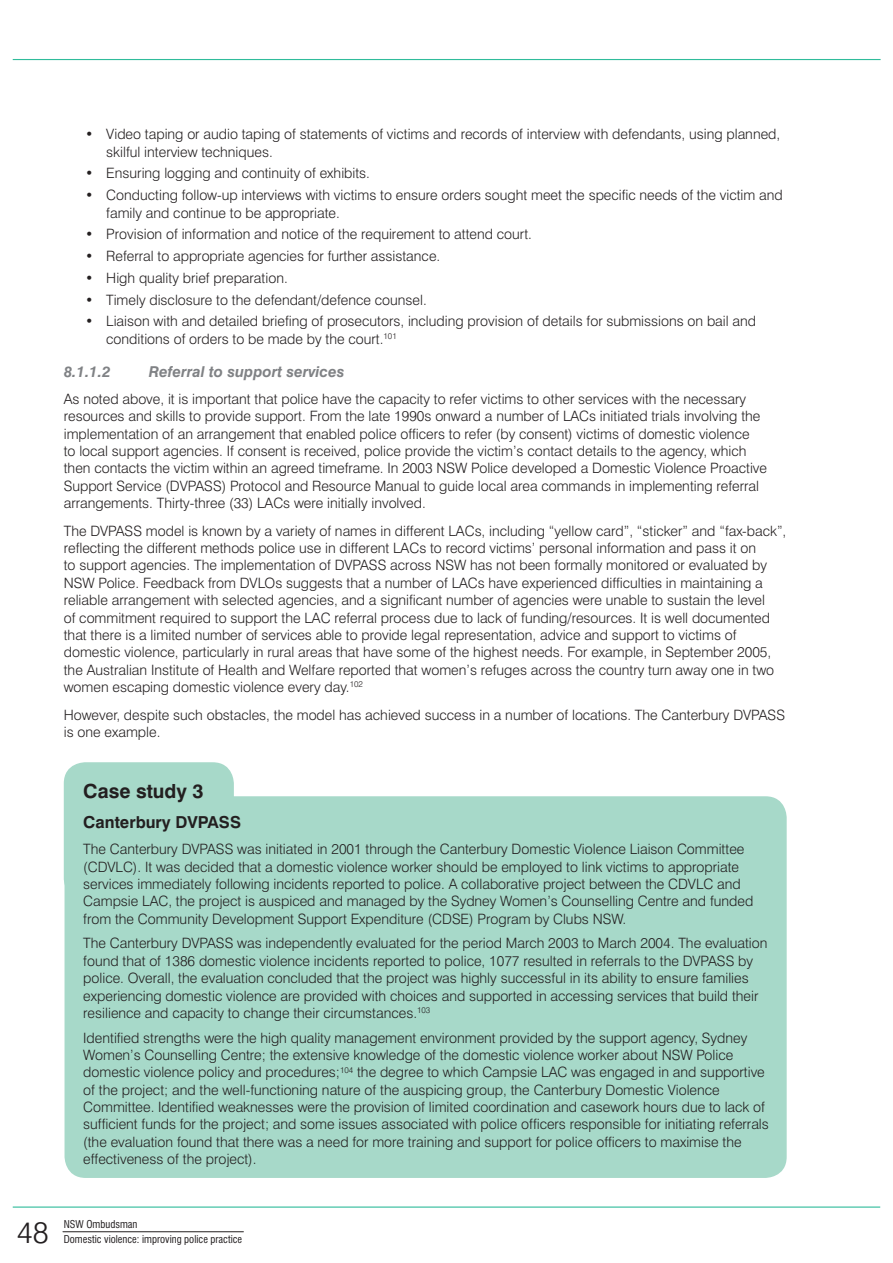
<style>
.page{position:relative;width:893px;height:1263px;background:#fff}
.page>*{position:absolute;margin:0;border:0;box-sizing:border-box;transform-origin:0 0}
.t1{font:300 30px "Swiss 721 BT";color:#231f20}
.t2{font:700 19.5px "Swiss 721 BT";color:#231f20}
.t3{font:700 16.5px "Swiss 721 BT";color:#231f20}
.t4{font:italic 700 15px "Swiss 721 BT";color:#808285}
.t5{font:300 14.25px/17.4px "Swiss 721 BT";color:#231f20}
.t6{font:condensed 10.5px/15px "Swiss 721 BT";color:#231f20}
</style>
<div class="page">
<hr style="left:13px;top:1206px;width:867px;height:2px;background:#30bc9b">
<hr style="left:63px;top:1231px;width:180px;height:1px;background:#231f20">
<hr style="left:13px;top:59px;width:868px;height:1px;background:#30bc9b">
<div style="left:64px;top:762px;width:170px;height:138px;background:#a7d9c9"></div>
<div style="left:65px;top:796px;width:722px;height:382px;background:#a7d9c9"></div>
<p class="t5" style="left:106px;top:125px;width:675px;text-indent:-21px">• Video taping or audio taping of statements of victims and records of interview with defendants, using planned, skilful interview techniques.</p>
<p class="t5" style="left:85px;top:164px;width:287px">• Ensuring logging and continuity of exhibits.</p>
<p class="t5" style="left:106px;top:186px;width:678px;text-indent:-21px">• Conducting follow-up interviews with victims to ensure orders sought meet the specific needs of the victim and family and continue to be appropriate.</p>
<p class="t5" style="left:85px;top:225px;width:448px">• Provision of information and notice of the requirement to attend court.</p>
<p class="t5" style="left:85px;top:247px;width:357px">• Referral to appropriate agencies for further assistance.</p>
<p class="t5" style="left:85px;top:269px;width:204px">• High quality brief preparation.</p>
<p class="t5" style="left:85px;top:291px;width:343px">• Timely disclosure to the defendant/defence counsel.</p>
<p class="t5" style="left:106px;top:312px;width:651px;text-indent:-21px">• Liaison with and detailed briefing of prosecutors, including provision of details for submissions on bail and conditions of orders to be made by the court.<sup>101</sup></p>
<p class="t4" style="left:64px;top:363px;width:48px">8.1.1.2</p>
<p class="t4" style="left:149px;top:363px;width:197px">Referral to support services</p>
<p class="t5" style="left:64px;top:390px;width:705px">As noted above, it is important that police have the capacity to refer victims to other services with the necessary resources and skills to provide support. From the late 1990s onward a number of LACs initiated trials involving the implementation of an arrangement that enabled police officers to refer (by consent) victims of domestic violence<br>to local support agencies. If consent is received, police provide the victim’s contact details to the agency, which then contacts the victim within an agreed timeframe. In 2003 NSW Police developed a Domestic Violence Proactive Support Service (DVPASS) Protocol and Resource Manual to guide local area commands in implementing referral arrangements. Thirty-three (33) LACs were initially involved.</p>
<p class="t5" style="left:64px;top:522px;width:724px">The DVPASS model is known by a variety of names in different LACs, including “yellow card”, “sticker” and “fax-back”, reflecting the different methods police use in different LACs to record victims’ personal information and pass it on<br>to support agencies. The implementation of DVPASS across NSW has not been formally monitored or evaluated by NSW Police. Feedback from DVLOs suggests that a number of LACs have experienced difficulties in maintaining a reliable arrangement with selected agencies, and a significant number of agencies were unable to sustain the level<br>of commitment required to support the LAC referral process due to lack of funding/resources. It is well documented that there is a limited number of services able to provide legal representation, advice and support to victims of domestic violence, particularly in rural areas that have some of the highest needs. For example, in September 2005, the Australian Institute of Health and Welfare reported that women’s refuges across the country turn away one in two women escaping domestic violence every day.<sup>102</sup></p>
<p class="t5" style="left:64px;top:706px;width:723px">However, despite such obstacles, the model has achieved success in a number of locations. The Canterbury DVPASS is one example.</p>
<h2 class="t2" style="left:83px;top:779px;width:122px">Case study 3</h2>
<p class="t3" style="left:83px;top:812px;width:159px">Canterbury DVPASS</p>
<p class="t5" style="left:83px;top:840px;width:671px">The Canterbury DVPASS was initiated in 2001 through the Canterbury Domestic Violence Liaison Committee (CDVLC). It was decided that a domestic violence worker should be employed to link victims to appropriate services immediately following incidents reported to police. A collaborative project between the CDVLC and Campsie LAC, the project is auspiced and managed by the Sydney Women’s Counselling Centre and funded from the Community Development Support Expenditure (CDSE) Program by Clubs NSW.</p>
<p class="t5" style="left:83px;top:934px;width:686px">The Canterbury DVPASS was independently evaluated for the period March 2003 to March 2004. The evaluation found that of 1386 domestic violence incidents reported to police, 1077 resulted in referrals to the DVPASS by police. Overall, the evaluation concluded that the project was highly successful in its ability to ensure families experiencing domestic violence are provided with choices and supported in accessing services that build their resilience and capacity to change their circumstances.<sup>103</sup></p>
<p class="t5" style="left:83px;top:1029px;width:687px">Identified strengths were the high quality management environment provided by the support agency, Sydney Women’s Counselling Centre; the extensive knowledge of the domestic violence worker about NSW Police domestic violence policy and procedures;<sup>104</sup> the degree to which Campsie LAC was engaged in and supportive of the project; and the well-functioning nature of the auspicing group, the Canterbury Domestic Violence Committee. Identified weaknesses were the provision of limited coordination and casework hours due to lack of sufficient funds for the project; and some issues associated with police officers responsible for initiating referrals (the evaluation found that there was a need for more training and support for police officers to maximise the effectiveness of the project).</p>
<h1 class="t1" style="left:17px;top:1214px;width:33px">48</h1>
<p class="t6" style="left:64px;top:1216px;width:180px">NSW Ombudsman<br>Domestic violence: improving police practice</p>
</div>
